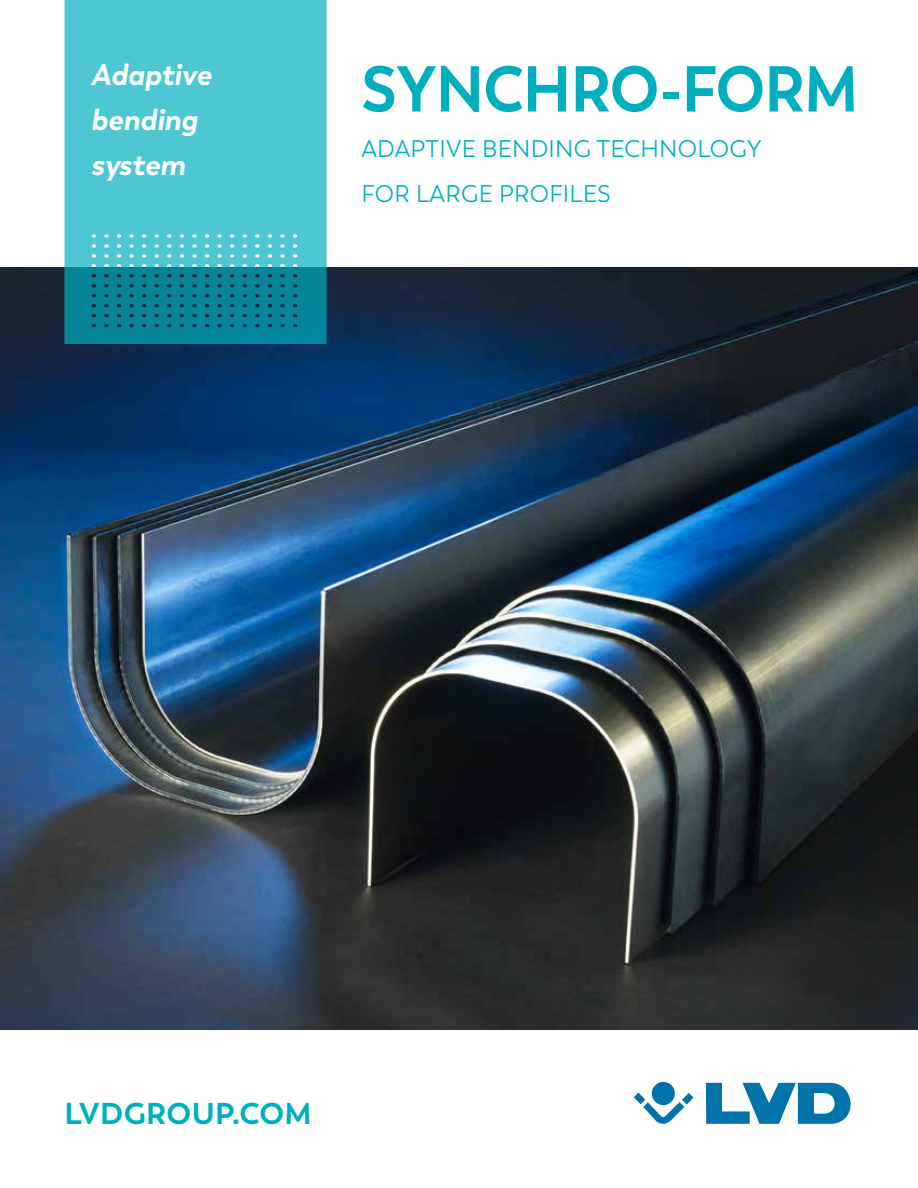
<style>
.page{position:relative;width:918px;height:1188px;background:#fff}
.page>*{position:absolute;margin:0;border:0;box-sizing:border-box;transform-origin:0 0}
.t1{font:700 64.5px "Trenda";letter-spacing:-.01em;color:#00afbf;scale:.93 1}
.t2{font:italic 700 30px/45px "Trenda";color:#fff}
.t3{font:700 30px "Trenda";letter-spacing:.015em;color:#00afbf}
.t4{font:24px/45px "Trenda";letter-spacing:.01em;color:#00afbf}
</style>
<div class="page">
<img style="left:0;top:268px;width:918px;height:762px">
<svg style="left:64px;top:0;width:263px;height:344px;background:#3fb7c4"></svg>
<svg style="left:706px;top:1083px;width:145px;height:41px"></svg>
<svg style="left:634px;top:1082px;width:59px;height:42px"></svg>
<p class="t2" style="left:91px;top:52px;width:122px">Adaptive bending system</p>
<h1 class="t1" style="left:361px;top:49px;width:536px">SYNCHRO-FORM</h1>
<p class="t4" style="left:361px;top:126px;width:402px">ADAPTIVE BENDING TECHNOLOGY<br>FOR LARGE PROFILES</p>
<p class="t3" style="left:64px;top:1095px;width:249px">LVDGROUP.COM</p>
</div>
